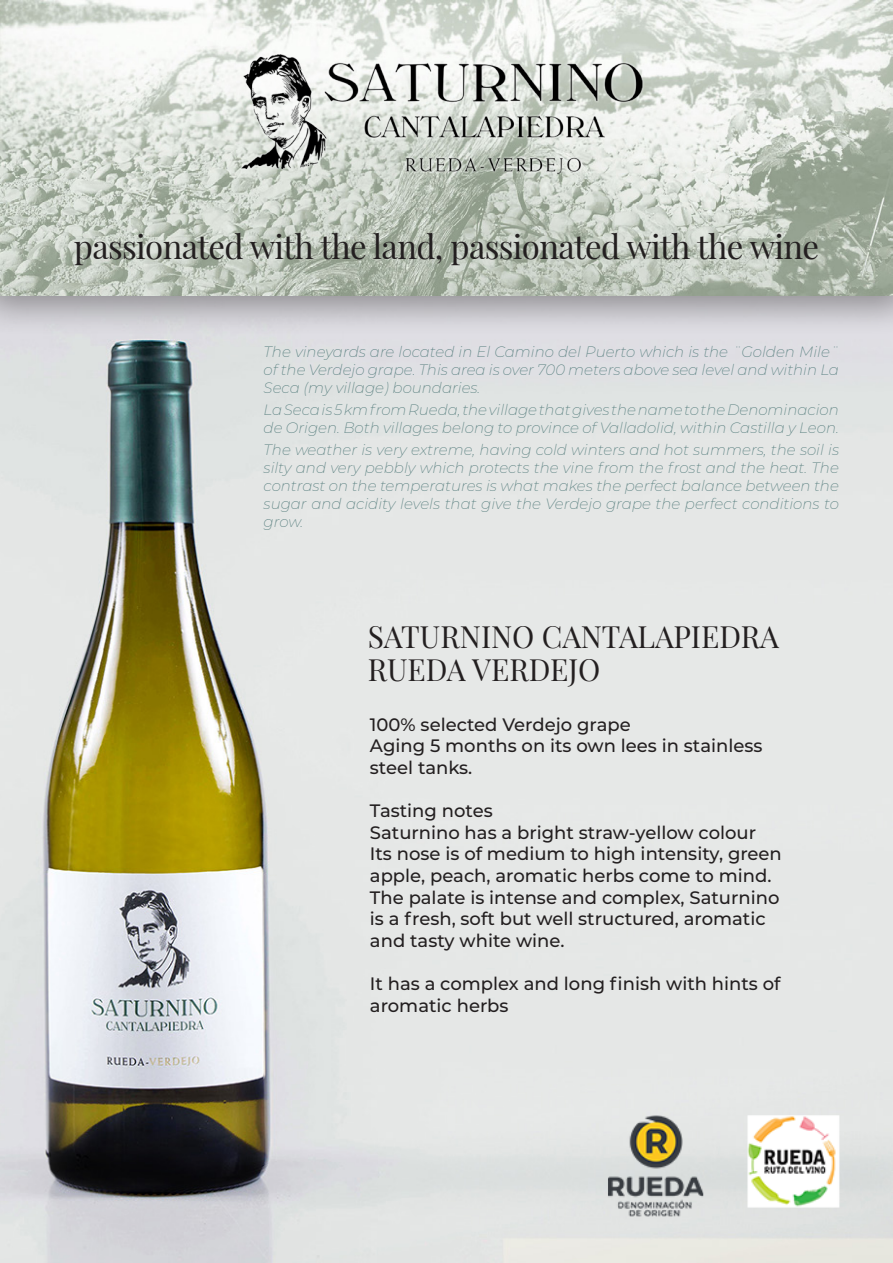
<style>
.page{position:relative;width:893px;height:1263px;background:#fff}
.page>*{position:absolute;margin:0;border:0;box-sizing:border-box;transform-origin:0 0}
.t1{font:33px "Playfair Display";letter-spacing:-.02em;color:#231f20}
.t2{font:30px "Playfair Display";color:#231f20}
.t3{font:500 18px/21.6px "Montserrat";color:#231f20}
.t4{font:italic 200 15px/18px "Montserrat";color:#547c7c;text-align:justify}
</style>
<div class="page">
<img style="left:0;top:337px;width:893px;height:926px">
<img style="left:591px;top:1097px;width:260px;height:133px">
<div style="left:0;top:0;width:893px;height:337px;background:#231f20;opacity:.41"></div>
<img style="left:0;top:0;width:893px;height:296px">
<img style="left:234px;top:54px;width:424px;height:119px">
<p class="t1" style="left:74px;top:221px;width:747px">passionated with the land, passionated with the wine</p>
<p class="t4" style="left:264px;top:342px;width:577px">The vineyards are located in El Camino del Puerto which is the ¨Golden Mile¨ of the Verdejo grape. This area is over 700 meters above sea level and within La Seca (my village) boundaries.</p>
<p class="t4" style="left:264px;top:400px;width:577px">La Seca is 5 km from Rueda, the village that gives the name to the Denominacion de Origen. Both villages belong to province of Valladolid, within Castilla y Leon.</p>
<p class="t4" style="left:264px;top:441px;width:577px">The weather is very extreme, having cold winters and hot summers, the soil is silty and very pebbly which protects the vine from the frost and the heat. The contrast on the temperatures is what makes the perfect balance between the sugar and acidity levels that give the Verdejo grape the perfect conditions to grow.</p>
<p class="t2" style="left:368px;top:613px;width:413px">SATURNINO CANTALAPIEDRA</p>
<p class="t2" style="left:368px;top:646px;width:234px">RUEDA VERDEJO</p>
<p class="t3" style="left:370px;top:713px;width:262px">100% selected Verdejo grape</p>
<p class="t3" style="left:370px;top:734px;width:394px">Aging 5 months on its own lees in stainless steel tanks.</p>
<p class="t3" style="left:370px;top:799px;width:124px">Tasting notes</p>
<p class="t3" style="left:370px;top:821px;width:388px">Saturnino has a bright straw-yellow colour</p>
<p class="t3" style="left:370px;top:842px;width:413px">Its nose is of medium to high intensity, green apple, peach, aromatic herbs come to mind.</p>
<p class="t3" style="left:370px;top:886px;width:411px">The palate is intense and complex, Saturnino is a fresh, soft but well structured, aromatic and tasty white wine.</p>
<p class="t3" style="left:370px;top:972px;width:412px">It has a complex and long finish with hints of aromatic herbs</p>
</div>
